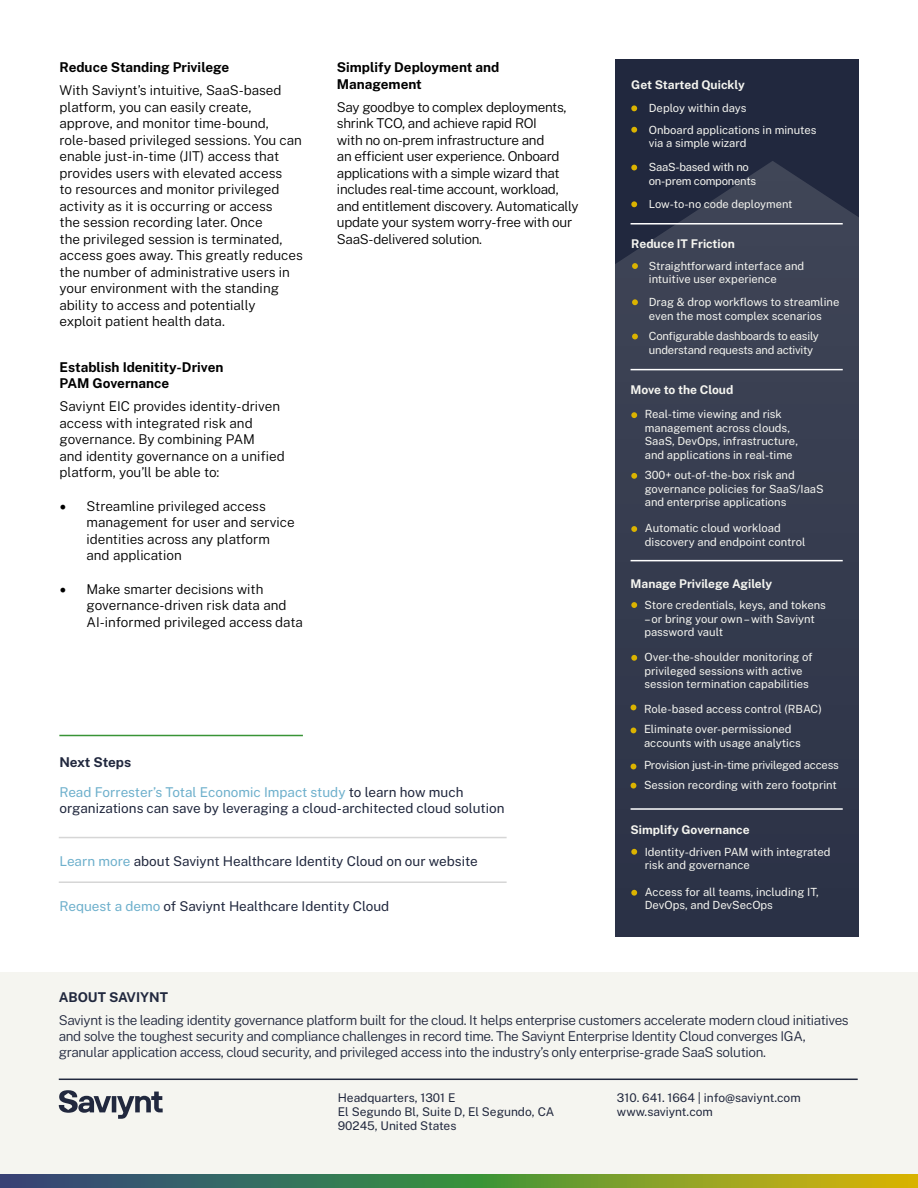
<style>
.page{position:relative;width:918px;height:1188px;background:#fff}
.page>*{position:absolute;margin:0;border:0;box-sizing:border-box;transform-origin:0 0}
.t1{font:300 13.5px/16.5px "Public Sans";letter-spacing:-.005em;color:#000}
.t2{font:300 13.5px/16.2px "Public Sans";letter-spacing:-.025em;color:#21283e}
.t3{font:13.5px/16.2px "Public Sans";color:#21283e}
.t4{font:700 13.5px/16.5px "Public Sans";color:#000}
.t5{font:700 13.5px "Public Sans";color:#21283e}
.t6{font:12px/14.4px "Public Sans";color:#21283e}
.t7{font:700 12px "Public Sans";color:#f5f5f0}
.t8{font:11.25px/13.5px "Public Sans";color:#f5f5f0}
.t9{font:11.25px/23.9px "Public Sans";letter-spacing:-.02em;color:#f5f5f0}
.t10{font:11.1px "Public Sans";color:#f5f5f0}
.s1{font-family:"Minion Pro";font-weight:400;font-size:18px}
.s2{color:#6eb0cc}
</style>
<div class="page">
<div style="left:0;top:973px;width:918px;height:215px;background:#f5f5f0"></div>
<hr style="left:59px;top:1079px;width:799px;height:1px;background:#21283e">
<svg style="left:59px;top:1090px;width:104px;height:29px"></svg>
<svg style="left:0;top:1174px;width:918px;height:14px;background:#628641"></svg>
<hr style="left:59px;top:735px;width:244px;height:1px;background:#389436">
<hr style="left:59px;top:837px;width:448px;height:1px;background:#d6d6d6">
<hr style="left:59px;top:881px;width:448px;height:2px;background:#d6d6d6">
<div style="left:615px;top:60px;width:243px;height:877px;background:#21283e"></div>
<svg style="left:615px;top:161px;width:243px;height:733px;fill:#353b4e"></svg>
<svg style="left:631px;top:105px;width:6px;height:6px"></svg>
<svg style="left:631px;top:127px;width:6px;height:6px"></svg>
<svg style="left:631px;top:165px;width:6px;height:5px"></svg>
<svg style="left:631px;top:201px;width:6px;height:6px"></svg>
<hr style="left:631px;top:223px;width:212px;height:2px;background:#fff">
<hr style="left:631px;top:369px;width:212px;height:1px;background:#fff">
<hr style="left:631px;top:560px;width:212px;height:1px;background:#fff">
<hr style="left:631px;top:808px;width:212px;height:2px;background:#fff">
<svg style="left:632px;top:263px;width:6px;height:6px"></svg>
<svg style="left:632px;top:299px;width:6px;height:6px"></svg>
<svg style="left:632px;top:334px;width:6px;height:5px"></svg>
<svg style="left:631px;top:412px;width:6px;height:6px"></svg>
<svg style="left:631px;top:473px;width:6px;height:6px"></svg>
<svg style="left:631px;top:526px;width:6px;height:6px"></svg>
<svg style="left:631px;top:602px;width:6px;height:6px"></svg>
<svg style="left:631px;top:655px;width:6px;height:6px"></svg>
<svg style="left:631px;top:705px;width:5px;height:5px"></svg>
<svg style="left:631px;top:728px;width:5px;height:5px"></svg>
<svg style="left:631px;top:764px;width:5px;height:5px"></svg>
<svg style="left:631px;top:783px;width:5px;height:6px"></svg>
<svg style="left:631px;top:849px;width:6px;height:6px"></svg>
<svg style="left:631px;top:890px;width:6px;height:6px"></svg>
<p class="t4" style="left:60px;top:58px;width:171px">Reduce Standing Privilege</p>
<p class="t1" style="left:60px;top:81px;width:245px">With Saviynt’s intuitive, SaaS-based platform, you can easily create, approve, and monitor time-bound, role-based privileged sessions. You can enable just-in-time (JIT) access that provides users with elevated access<br>to resources and monitor privileged activity as it is occurring or access<br>the session recording later. Once<br>the privileged session is terminated, access goes away. This greatly reduces the number of administrative users in your environment with the standing ability to access and potentially<br>exploit patient health data.</p>
<p class="t4" style="left:60px;top:358px;width:165px">Establish Idenitity-Driven<br>PAM Governance</p>
<p class="t1" style="left:60px;top:398px;width:227px">Saviynt EIC provides identity-driven access with integrated risk and governance. By combining PAM<br>and identity governance on a unified platform, you’ll be able to:</p>
<p class="t1" style="left:87px;top:497px;width:210px;text-indent:-27px"><span class="s1">•</span> Streamline privileged access management for user and service identities across any platform and application</p>
<p class="t1" style="left:87px;top:580px;width:218px;text-indent:-27px"><span class="s1">•</span> Make smarter decisions with governance-driven risk data and<br>AI-informed privileged access data</p>
<p class="t4" style="left:337px;top:58px;width:164px">Simplify Deployment and<br>Management</p>
<p class="t1" style="left:337px;top:98px;width:243px">Say goodbye to complex deployments, shrink TCO, and achieve rapid ROI<br>with no on-prem infrastructure and<br>an efficient user experience. Onboard applications with a simple wizard that includes real-time account, workload, and entitlement discovery. Automatically update your system worry-free with our SaaS-delivered solution.</p>
<p class="t5" style="left:60px;top:752px;width:73px">Next Steps</p>
<p class="t3" style="left:60px;top:784px;width:447px"><span class="s2">Read Forrester’s Total Economic Impact study</span> to learn how much organizations can save by leveraging a cloud-architected cloud solution</p>
<p class="t3" style="left:60px;top:853px;width:420px"><span class="s2">Learn more</span> about Saviynt Healthcare Identity Cloud on our website</p>
<p class="t3" style="left:60px;top:897px;width:331px"><span class="s2">Request a demo</span> of Saviynt Healthcare Identity Cloud</p>
<p class="t7" style="left:631px;top:76px;width:115px">Get Started Quickly</p>
<p class="t8" style="left:649px;top:96px;width:169px;line-height:21.9px">Deploy within days<br>Onboard applications in minutes</p>
<p class="t9" style="left:649px;top:131px;width:102px">via a simple wizard<br>SaaS-based with no</p>
<p class="t9" style="left:649px;top:168px;width:109px">on-prem components</p>
<p class="t10" style="left:649px;top:196px;width:145px">Low-to-no code deployment</p>
<p class="t7" style="left:631px;top:235px;width:105px">Reduce IT Friction</p>
<p class="t8" style="left:649px;top:258px;width:157px">Straightforward interface and intuitive user experience</p>
<p class="t8" style="left:649px;top:295px;width:192px">Drag &amp; drop workflows to streamline even the most complex scenarios</p>
<p class="t9" style="left:649px;top:329px;width:172px;line-height:13.5px">Configurable dashboards to easily understand requests and activity</p>
<p class="t7" style="left:631px;top:381px;width:104px">Move to the Cloud</p>
<p class="t8" style="left:645px;top:407px;width:155px">Real-time viewing and risk management across clouds,<br>SaaS, DevOps, infrastructure, and applications in real-time</p>
<p class="t8" style="left:645px;top:468px;width:180px">300+ out-of-the-box risk and governance policies for SaaS/IaaS and enterprise applications</p>
<p class="t8" style="left:645px;top:521px;width:162px">Automatic cloud workload discovery and endpoint control</p>
<p class="t7" style="left:631px;top:574px;width:143px">Manage Privilege Agilely</p>
<p class="t8" style="left:645px;top:598px;width:183px">Store credentials, keys, and tokens</p>
<p class="t8" style="left:645px;top:611px;width:172px">– or bring your own – with Saviynt password vault</p>
<p class="t8" style="left:645px;top:650px;width:170px">Over-the-shoulder monitoring of privileged sessions with active session termination capabilities</p>
<p class="t8" style="left:644px;top:698px;width:179px;line-height:20.7px">Role-based access control (RBAC)<br>Eliminate over-permissioned</p>
<p class="t9" style="left:644px;top:731px;width:196px;line-height:22.5px">accounts with usage analytics<br>Provision just-in-time privileged access</p>
<p class="t8" style="left:644px;top:777px;width:194px">Session recording with zero footprint</p>
<p class="t7" style="left:631px;top:821px;width:121px">Simplify Governance</p>
<p class="t8" style="left:645px;top:844px;width:187px">Identity-driven PAM with integrated risk and governance</p>
<p class="t8" style="left:645px;top:884px;width:176px">Access for all teams, including IT,<br>DevOps, and DevSecOps</p>
<p class="t5" style="left:59px;top:987px;width:111px">ABOUT SAVIYNT</p>
<p class="t2" style="left:59px;top:1011px;width:791px">Saviynt is the leading identity governance platform built for the cloud. It helps enterprise customers accelerate modern cloud initiatives and solve the toughest security and compliance challenges in record time. The Saviynt Enterprise Identity Cloud converges IGA, granular application access, cloud security, and privileged access into the industry’s only enterprise-grade SaaS solution.</p>
<p class="t6" style="left:338px;top:1089px;width:218px">Headquarters, 1301 E<br>El Segundo Bl, Suite D, El Segundo, CA<br>90245, United States</p>
<p class="t6" style="left:617px;top:1089px;width:185px">310. 641. 1664 | info@saviynt.com www.saviynt.com</p>
</div>
